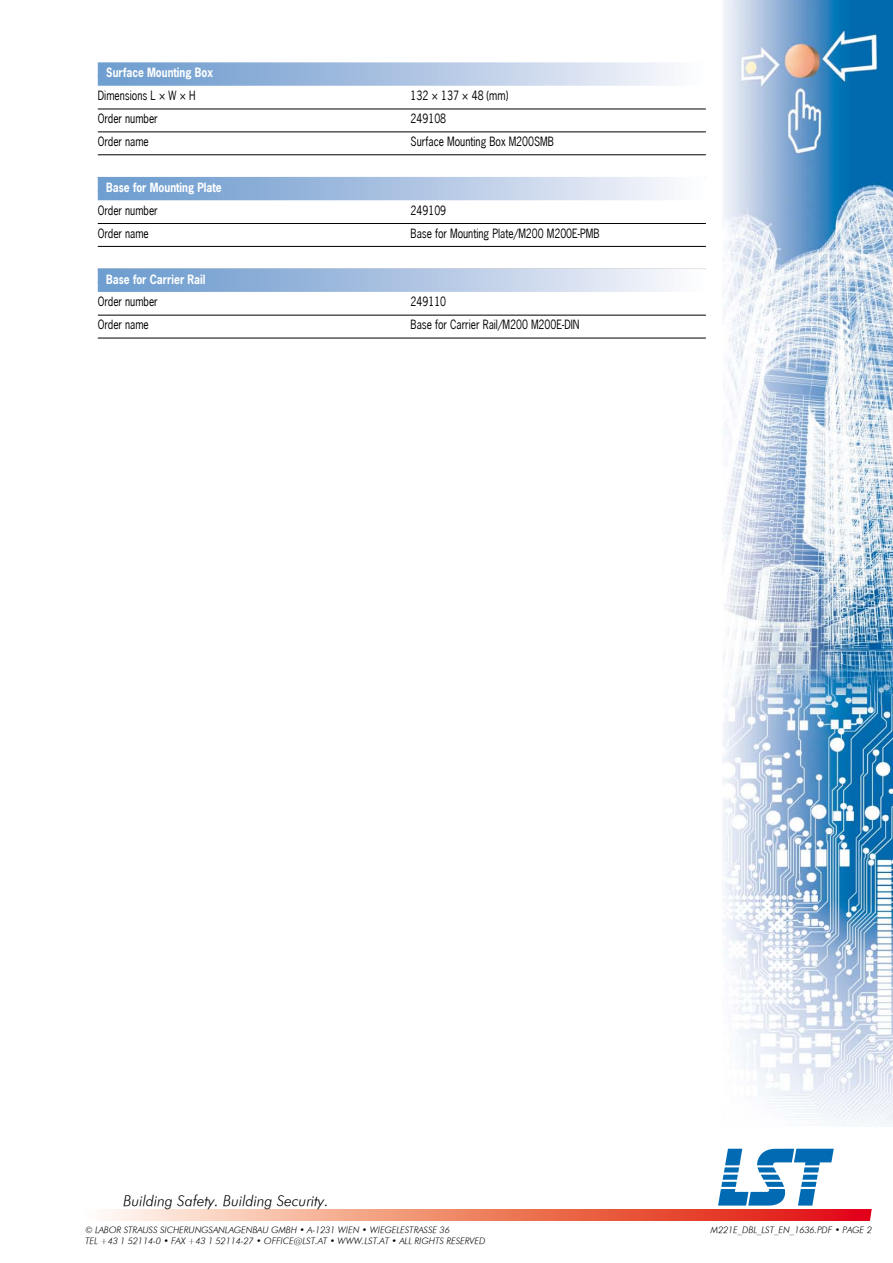
<style>
.page{position:relative;width:893px;height:1263px;background:#fff}
.page>*{position:absolute;margin:0;border:0;box-sizing:border-box;transform-origin:0 0}
.t1{font:84px "Logos";color:#006ab3}
.t2{font:15px "Futura Light LST";color:#000}
.t3{font:12px "News Gothic";color:#000;scale:.86 1}
.t4{font:700 12px "News Gothic";color:#fff;scale:.86 1}
.t5{font:9px/10.8px "Futura Light LST";color:#000}
</style>
<div class="page">
<svg style="left:106px;top:1210px;width:757px;height:10px;background:#ee806c"></svg>
<svg style="left:863px;top:1209px;width:9px;height:12px"></svg>
<img style="left:723px;top:0;width:170px;height:1127px">
<svg style="left:98px;top:62px;width:575px;height:13px;background:#adc4e2"></svg>
<svg style="left:98px;top:75px;width:575px;height:11px;background:#acc4e2"></svg>
<hr style="left:98px;top:109px;width:608px;height:1px;background:#000">
<hr style="left:98px;top:132px;width:608px;height:1px;background:#000">
<hr style="left:98px;top:155px;width:608px;height:1px;background:#000">
<svg style="left:98px;top:177px;width:608px;height:13px;background:#afc6e3"></svg>
<svg style="left:98px;top:190px;width:575px;height:10px;background:#aac3e2"></svg>
<hr style="left:98px;top:223px;width:608px;height:1px;background:#000">
<hr style="left:98px;top:246px;width:608px;height:1px;background:#000">
<svg style="left:98px;top:269px;width:608px;height:12px;background:#afc6e3"></svg>
<svg style="left:98px;top:281px;width:575px;height:11px;background:#abc3e2"></svg>
<hr style="left:98px;top:315px;width:608px;height:1px;background:#000">
<hr style="left:98px;top:338px;width:608px;height:1px;background:#000">
<p class="t4" style="left:106px;top:65px;width:126px">Surface Mounting Box</p>
<p class="t3" style="left:98px;top:88px;width:115px">Dimensions L × W × H</p>
<p class="t3" style="left:411px;top:88px;width:115px">132 × 137 × 48 (mm)</p>
<p class="t3" style="left:98px;top:111px;width:71px">Order number</p>
<p class="t3" style="left:411px;top:111px;width:43px">249108</p>
<p class="t3" style="left:98px;top:134px;width:61px">Order name</p>
<p class="t3" style="left:411px;top:134px;width:168px">Surface Mounting Box M200SMB</p>
<p class="t4" style="left:106px;top:179px;width:136px">Base for Mounting Plate</p>
<p class="t3" style="left:98px;top:203px;width:71px">Order number</p>
<p class="t3" style="left:411px;top:203px;width:43px">249109</p>
<p class="t3" style="left:98px;top:225px;width:61px">Order name</p>
<p class="t3" style="left:411px;top:225px;width:221px">Base for Mounting Plate/M200 M200E-PMB</p>
<p class="t4" style="left:106px;top:271px;width:117px">Base for Carrier Rail</p>
<p class="t3" style="left:98px;top:294px;width:71px">Order number</p>
<p class="t3" style="left:411px;top:294px;width:43px">249110</p>
<p class="t3" style="left:98px;top:317px;width:61px">Order name</p>
<p class="t3" style="left:411px;top:317px;width:198px">Base for Carrier Rail/M200 M200E-DIN</p>
<p class="t2" style="left:123px;top:1191px;width:207px">Building Safety. Building Security.</p>
<p class="t5" style="left:85px;top:1225px;width:402px">© LABOR STRAUSS SICHERUNGSANLAGENBAU GMBH • A-1231 WIEN • WIEGELESTRASSE 36<br>TEL +43 1 52114-0 • FAX +43 1 52114-27 • OFFICE@LST.AT • WWW.LST.AT • ALL RIGHTS RESERVED</p>
<h1 class="t1" style="left:719px;top:1138px;width:118px">A</h1>
<p class="t5" style="left:711px;top:1225px;width:163px">M221E_DBL_LST_EN_1636.PDF • PAGE 2</p>
</div>
